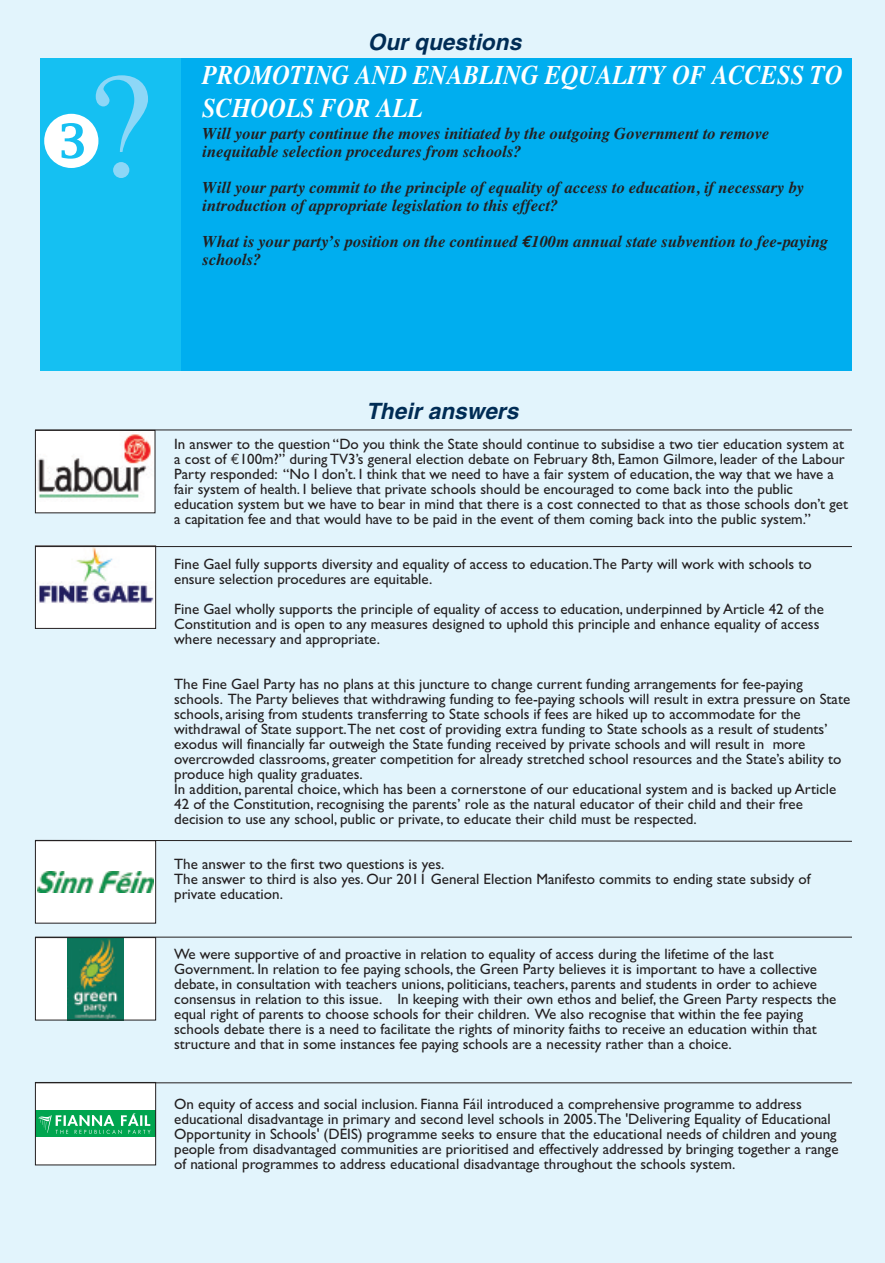
<style>
.page{position:relative;width:885px;height:1263px;background:#fff}
.page>*{position:absolute;margin:0;border:0;box-sizing:border-box;transform-origin:0 0}
.t1{font:150px "Times";color:#8dd7f7}
.t2{font:italic 700 27px/32.4px "Times";color:#fff;scale:.9 1}
.t3{font:italic 700 22.5px "Helvetica";letter-spacing:.005em;color:#002c55}
.t4{font:italic 700 16.5px/18px "Times";color:#231f20}
.t5{font:15px/15px "Gill Sans";color:#231f20}
.s1{font-family:"Euro Mono"}
</style>
<div class="page">
<div style="left:0;top:0;width:884px;height:1263px;background:#e2f4fc"></div>
<div style="left:35px;top:430px;width:120px;height:83px;background:#fff"></div>
<img style="left:37px;top:434px;width:114px;height:64px">
<div style="left:35px;top:546px;width:121px;height:82px;background:#fff"></div>
<img style="left:37px;top:547px;width:117px;height:56px">
<div style="left:35px;top:545px;width:121px;height:84px;border:1px solid #231f20"></div>
<div style="left:35px;top:841px;width:121px;height:82px;background:#fff"></div>
<img style="left:38px;top:871px;width:115px;height:21px">
<div style="left:35px;top:840px;width:121px;height:83px;border:1px solid #231f20"></div>
<div style="left:35px;top:937px;width:121px;height:83px;background:#fff"></div>
<img style="left:68px;top:939px;width:55px;height:79px">
<div style="left:35px;top:937px;width:121px;height:83px;border:1px solid #231f20"></div>
<div style="left:35px;top:1082px;width:121px;height:83px;background:#fff"></div>
<div style="left:35px;top:1110px;width:121px;height:27px;background:#00a54f"></div>
<svg style="left:38px;top:1113px;width:112px;height:21px"></svg>
<div style="left:35px;top:1082px;width:121px;height:83px;border:1px solid #231f20"></div>
<div style="left:175px;top:58px;width:676px;height:313px;background:#00aeef"></div>
<hr style="left:35px;top:430px;width:816px;height:1px;background:#231f20">
<hr style="left:35px;top:546px;width:816px;height:1px;background:#231f20">
<svg style="left:34px;top:840px;width:818px;height:2px;background:#81868a"></svg>
<hr style="left:35px;top:937px;width:816px;height:1px;background:#231f20">
<hr style="left:35px;top:1082px;width:816px;height:1px;background:#231f20">
<div style="left:40px;top:58px;width:140px;height:313px;background:#15c0f2"></div>
<h1 class="t1" style="left:86px;top:37px;width:68px">?</h1>
<h3 class="t3" style="left:367px;top:34px;width:155px">Our questions</h3>
<h2 class="t2" style="left:202px;top:59px;width:713px">PROMOTING AND ENABLING EQUALITY OF ACCESS TO<br>SCHOOLS FOR ALL</h2>
<p class="t4" style="left:202px;top:124px;width:568px">Will your party continue the moves initiated by the outgoing Government to remove inequitable selection procedures from schools?</p>
<p class="t4" style="left:202px;top:178px;width:603px">Will your party commit to the principle of equality of access to education, if necessary by introduction of appropriate legislation to this effect?</p>
<p class="t4" style="left:202px;top:232px;width:627px">What is your party’s position on the continued <span class="s1">€</span>100m annual state subvention to fee-paying schools?</p>
<h3 class="t3" style="left:366px;top:403px;width:154px">Their answers</h3>
<p class="t5" style="left:174px;top:437px;width:675px">In answer to the question “Do you think the State should continue to subsidise a two tier education system at a cost of <span class="s1">€</span>100m?” during TV3’s general election debate on February 8th, Eamon Gilmore, leader of the Labour Party responded: “No I don’t. I think that we need to have a fair system of education, the way that we have a fair system of health. I believe that private schools should be encouraged to come back into the public education system but we have to bear in mind that there is a cost connected to that as those schools don’t get a capitation fee and that would have to be paid in the event of them coming back into the public system.”</p>
<p class="t5" style="left:174px;top:557px;width:639px">Fine Gael fully supports diversity and equality of access to education.The Party will work with schools to ensure selection procedures are equitable.</p>
<p class="t5" style="left:174px;top:602px;width:651px">Fine Gael wholly supports the principle of equality of access to education, underpinned by Article 42 of the<br>Constitution and is open to any measures designed to uphold this principle and enhance equality of access where necessary and appropriate.</p>
<p class="t5" style="left:174px;top:677px;width:677px">The Fine Gael Party has no plans at this juncture to change current funding arrangements for fee-paying schools. The Party believes that withdrawing funding to fee-paying schools will result in extra pressure on State schools, arising from students transferring to State schools if fees are hiked up to accommodate for the withdrawal of State support.The net cost of providing extra funding to State schools as a result of students’ exodus will financially far outweigh the State funding received by private schools and will result in more overcrowded classrooms, greater competition for already stretched school resources and the State’s ability to produce high quality graduates.<br>In addition, parental choice, which has been a cornerstone of our educational system and is backed up Article 42 of the Constitution, recognising the parents’ role as the natural educator of their child and their free decision to use any school, public or private, to educate their child must be respected.</p>
<p class="t5" style="left:174px;top:857px;width:637px">The answer to the first two questions is yes.<br>The answer to third is also yes. Our 2011 General Election Manifesto commits to ending state subsidy of private education.</p>
<p class="t5" style="left:174px;top:947px;width:663px">We were supportive of and proactive in relation to equality of access during the lifetime of the last Government. In relation to fee paying schools, the Green Party believes it is important to have a collective debate, in consultation with teachers unions, politicians, teachers, parents and students in order to achieve consensus in relation to this issue. In keeping with their own ethos and belief, the Green Party respects the equal right of parents to choose schools for their children. We also recognise that within the fee paying schools debate there is a need to facilitate the rights of minority faiths to receive an education within that structure and that in some instances fee paying schools are a necessity rather than a choice.</p>
<p class="t5" style="left:174px;top:1097px;width:665px">On equity of access and social inclusion. Fianna Fáil introduced a comprehensive programme to address educational disadvantage in primary and second level schools in 2005.The 'Delivering Equality of Educational Opportunity in Schools' (DEIS) programme seeks to ensure that the educational needs of children and young people from disadvantaged communities are prioritised and effectively addressed by bringing together a range of national programmes to address educational disadvantage throughout the schools system.</p>
</div>
